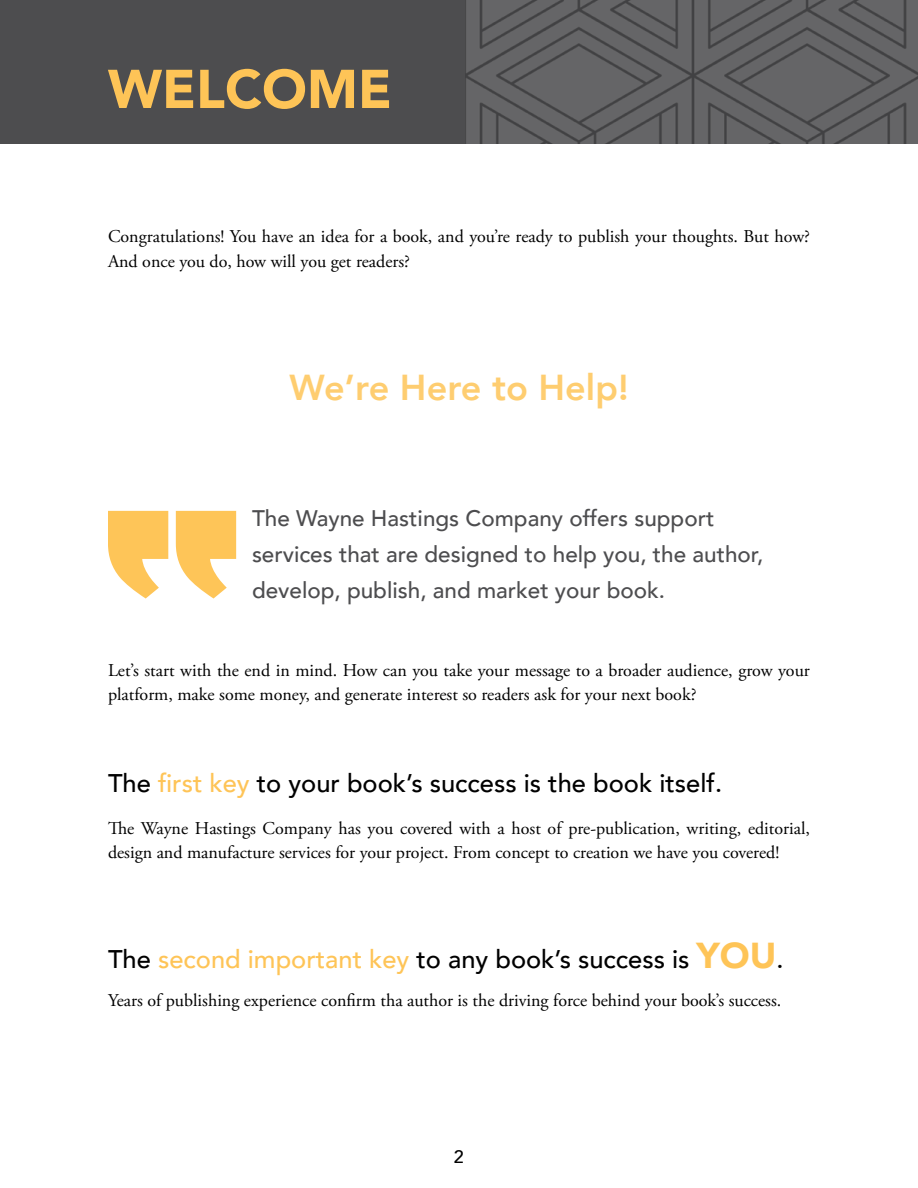
<style>
.page{position:relative;width:918px;height:1188px;background:#fff}
.page>*{position:absolute;margin:0;border:0;box-sizing:border-box;transform-origin:0 0}
.t1{font:900 54px "Avenir";color:#fec457}
.t2{font:800 36px "Avenir";color:#fecd70}
.t3{font:500 25.5px "Avenir";color:#000}
.t4{font:500 22.5px/36px "Avenir";color:#4d4d4f}
.t5{font:18px/24px "Adobe Garamond Pro";color:#000}
.t6{font:500 18px "Avenir";color:#000}
.s1{color:#fec457}
.s2{font-weight:900;font-size:36px;color:#fec457}
</style>
<div class="page">
<div style="left:0;top:0;width:918px;height:144px;background:#4d4d4f"></div>
<img style="left:465px;top:0;width:453px;height:144px">
<svg style="left:108px;top:511px;width:128px;height:88px"></svg>
<h1 class="t1" style="left:108px;top:43px;width:285px">WELCOME</h1>
<p class="t5" style="left:108px;top:224px;width:704px;line-height:25.5px">Congratulations! You have an idea for a book, and you’re ready to publish your thoughts. But how?<br>And once you do, how will you get readers?</p>
<h2 class="t2" style="left:289px;top:360px;width:341px">We’re Here to Help!</h2>
<p class="t4" style="left:252px;top:499px;width:513px">The Wayne Hastings Company offers support services that are designed to help you, the author, develop, publish, and market your book.</p>
<p class="t5" style="left:108px;top:659px;width:703px">Let’s start with the end in mind. How can you take your message to a broader audience, grow your platform, make some money, and generate interest so readers ask for your next book?</p>
<h3 class="t3" style="left:108px;top:761px;width:616px">The <span class="s1">first key</span> to your book’s success is the book itself.</h3>
<p class="t5" style="left:108px;top:817px;width:704px">The Wayne Hastings Company has you covered with a host of pre-publication, writing, editorial, design and manufacture services for your project. From concept to creation we have you covered!</p>
<h3 class="t3" style="left:108px;top:937px;width:677px">The <span class="s1">second important key</span> to any book’s success is <span class="s2">YOU</span>.</h3>
<p class="t5" style="left:108px;top:989px;width:675px">Years of publishing experience confirm tha author is the driving force behind your book’s success.</p>
<p class="t6" style="left:454px;top:1141px;width:12px">2</p>
</div>
